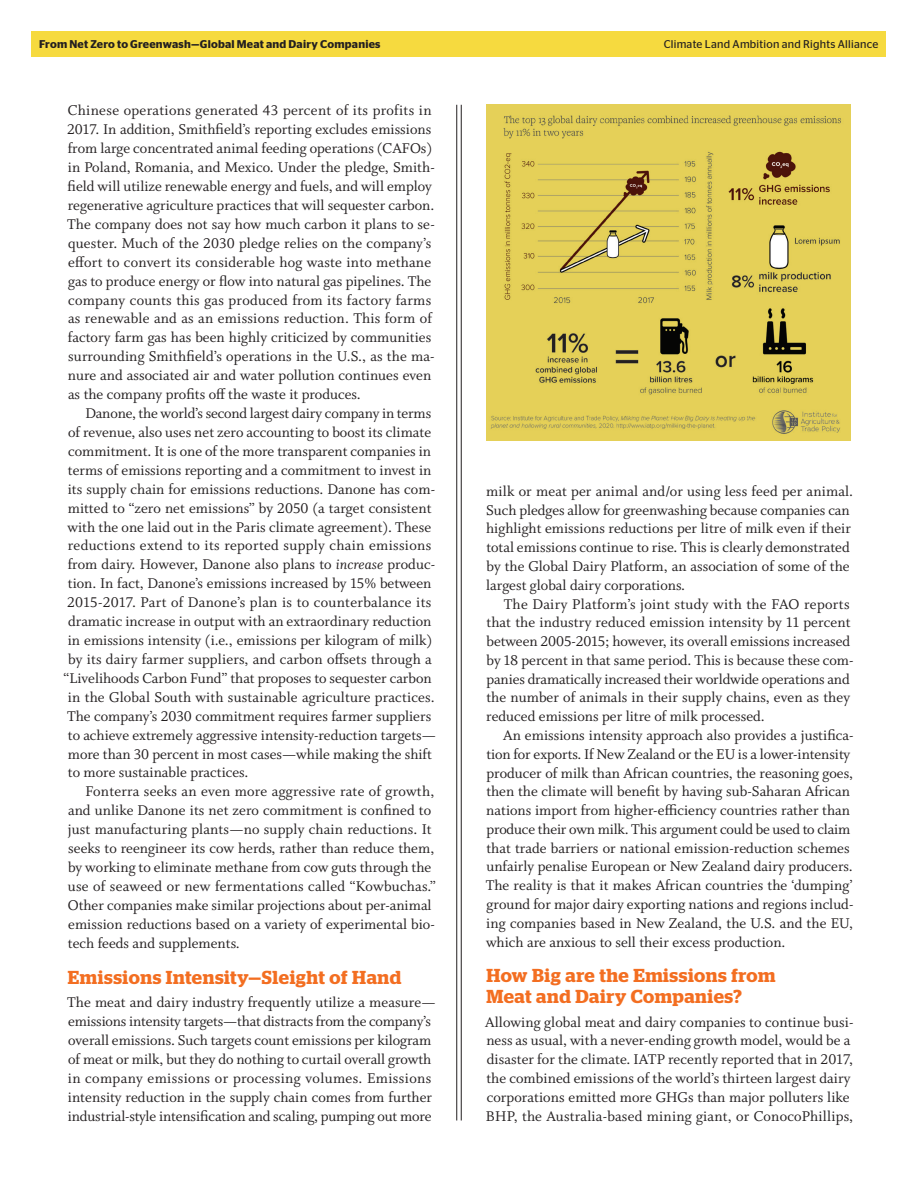
<style>
.page{position:relative;width:918px;height:1188px;background:#fff}
.page>*{position:absolute;margin:0;border:0;box-sizing:border-box;transform-origin:0 0}
.t1{font:600 18.75px/21px "Stag";letter-spacing:.03em;color:#f36e21}
.t2{font:15.75px/18.9px "Whitman Roman LF";color:#231f20}
.t3{font:600 11.25px "Stag Sans";letter-spacing:.02em;color:#231f20}
.t4{font:11.25px "Stag Sans";letter-spacing:.02em;color:#231f20}
.s1{font-family:"Whitman Italic LF"}
</style>
<div class="page">
<hr style="left:456px;top:105px;width:1px;height:1015px;background:#231f20">
<hr style="left:461px;top:105px;width:1px;height:1015px;background:#231f20">
<div style="left:32px;top:32px;width:854px;height:25px;background:#f6da3f"></div>
<img style="left:486px;top:104px;width:364px;height:337px">
<p class="t3" style="left:39px;top:38px;width:343px">From Net Zero to Greenwash—Global Meat and Dairy Companies</p>
<p class="t4" style="left:664px;top:38px;width:216px">Climate Land Ambition and Rights Alliance</p>
<p class="t2" style="left:67px;top:101px;width:369px">Chinese operations generated 43 percent of its profits in 2017. In addition, Smithfield’s reporting excludes emissions from large concentrated animal feeding operations (CAFOs) in Poland, Romania, and Mexico. Under the pledge, Smith&shy;field will utilize renewable energy and fuels, and will employ regenerative agriculture practices that will sequester carbon.<br>The company does not say how much carbon it plans to se&shy;quester. Much of the 2030 pledge relies on the company’s effort to convert its considerable hog waste into methane gas to produce energy or flow into natural gas pipelines. The company counts this gas produced from its factory farms as renewable and as an emissions reduction. This form of factory farm gas has been highly criticized by communities surrounding Smithfield’s operations in the U.S., as the ma&shy;nure and associated air and water pollution continues even as the company profits off the waste it produces.</p>
<p class="t2" style="left:64px;top:404px;width:374px;text-indent:22px">Danone, the world’s second largest dairy company in terms of revenue, also uses net zero accounting to boost its climate commitment. It is one of the more transparent companies in terms of emissions reporting and a commitment to invest in its supply chain for emissions reductions. Danone has com&shy;mitted to “zero net emissions” by 2050 (a target consistent with the one laid out in the Paris climate agreement). These reductions extend to its reported supply chain emissions from dairy. However, Danone also plans to <span class="s1">increase</span> produc&shy;tion. In fact, Danone’s emissions increased by 15% between 2015-2017. Part of Danone’s plan is to counterbalance its dramatic increase in output with an extraordinary reduction in emissions intensity (i.e., emissions per kilogram of milk) by its dairy farmer suppliers, and carbon offsets through a “Livelihoods Carbon Fund” that proposes to sequester carbon in the Global South with sustainable agriculture practices.<br>The company’s 2030 commitment requires farmer suppliers to achieve extremely aggressive intensity-reduction targets— more than 30 percent in most cases—while making the shift to more sustainable practices.</p>
<p class="t2" style="left:68px;top:782px;width:370px;text-indent:18px">Fonterra seeks an even more aggressive rate of growth, and unlike Danone its net zero commitment is confined to just manufacturing plants—no supply chain reductions. It seeks to reengineer its cow herds, rather than reduce them, by working to eliminate methane from cow guts through the use of seaweed or new fermentations called “Kowbuchas.” Other companies make similar projections about per-animal emission reductions based on a variety of experimental bio&shy;tech feeds and supplements.</p>
<p class="t1" style="left:68px;top:966px;width:335px">Emissions Intensity—Sleight of Hand</p>
<p class="t2" style="left:67px;top:993px;width:370px">The meat and dairy industry frequently utilize a measure— emissions intensity targets—that distracts from the company’s overall emissions. Such targets count emissions per kilogram of meat or milk, but they do nothing to curtail overall growth in company emissions or processing volumes. Emissions intensity reduction in the supply chain comes from further industrial-style intensification and scaling, pumping out more</p>
<p class="t2" style="left:486px;top:482px;width:369px">milk or meat per animal and/or using less feed per animal.<br>Such pledges allow for greenwashing because companies can highlight emissions reductions per litre of milk even if their total emissions continue to rise. This is clearly demonstrated by the Global Dairy Platform, an association of some of the largest global dairy corporations.</p>
<p class="t2" style="left:486px;top:595px;width:369px;text-indent:17px">The Dairy Platform’s joint study with the FAO reports that the industry reduced emission intensity by 11 percent between 2005-2015; however, its overall emissions increased by 18 percent in that same period. This is because these com&shy;panies dramatically increased their worldwide operations and the number of animals in their supply chains, even as they reduced emissions per litre of milk processed.</p>
<p class="t2" style="left:486px;top:726px;width:369px;text-indent:18px">An emissions intensity approach also provides a justifica&shy;tion for exports. If New Zealand or the EU is a lower-intensity producer of milk than African countries, the reasoning goes, then the climate will benefit by having sub-Saharan African nations import from higher-efficiency countries rather than produce their own milk. This argument could be used to claim that trade barriers or national emission-reduction schemes unfairly penalise European or New Zealand dairy producers.<br>The reality is that it makes African countries the ‘dumping’ ground for major dairy exporting nations and regions includ&shy;ing companies based in New Zealand, the U.S. and the EU, which are anxious to sell their excess production.</p>
<p class="t1" style="left:486px;top:965px;width:291px">How Big are the Emissions from<br>Meat and Dairy Companies?</p>
<p class="t2" style="left:485px;top:1013px;width:370px">Allowing global meat and dairy companies to continue busi&shy;ness as usual, with a never-ending growth model, would be a disaster for the climate. IATP recently reported that in 2017, the combined emissions of the world’s thirteen largest dairy corporations emitted more GHGs than major polluters like BHP, the Australia-based mining giant, or ConocoPhillips,</p>
</div>
